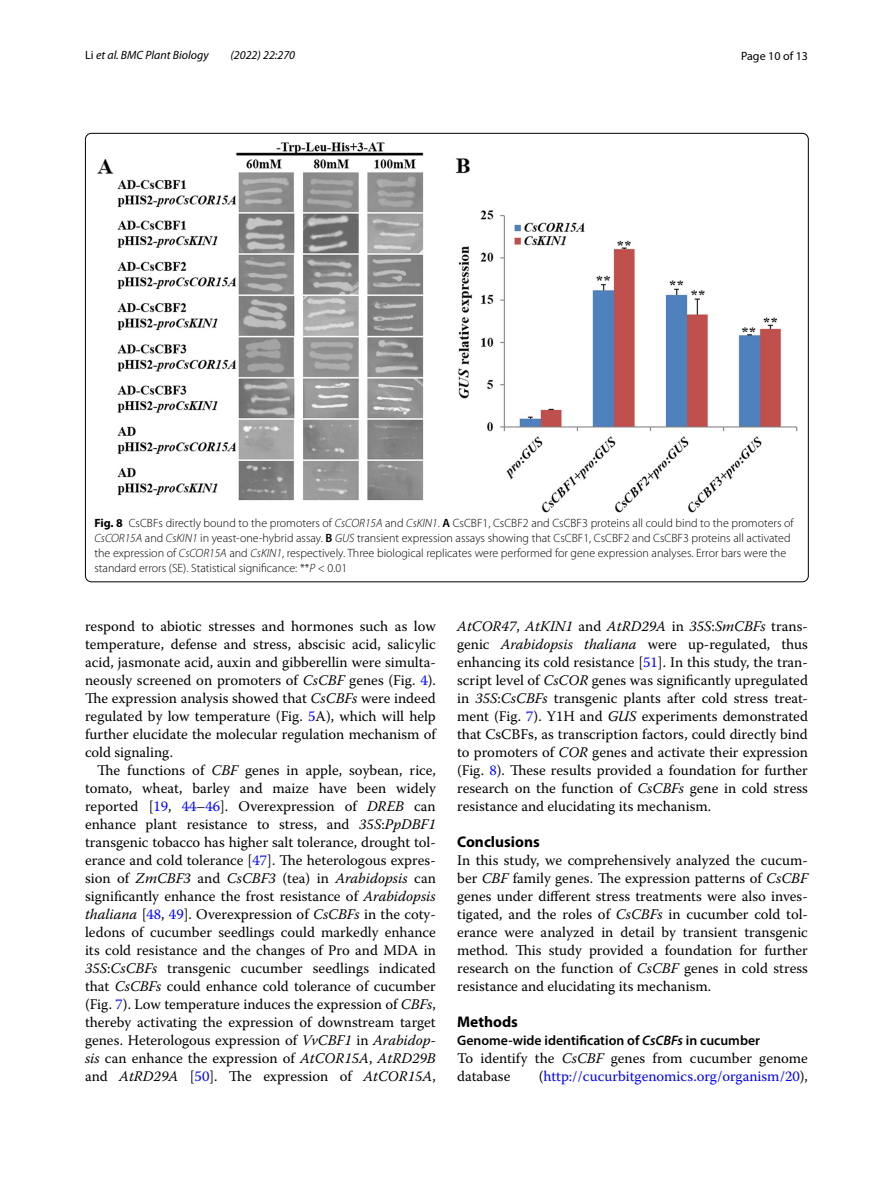
<style>
.page{position:relative;width:893px;height:1187px;background:#fff}
.page>*{position:absolute;margin:0;border:0;box-sizing:border-box;transform-origin:0 0}
.t1{font:700 15.45px "Myriad Pro";color:#000}
.t2{font:14.7px/18px "Warnock Pro";color:#000;text-align:justify}
.t3{font:14.7px "Warnock Pro";color:#00f}
.t4{font:600 13.8px "Myriad Pro";color:#000}
.t5{font:300 12px/15px "Myriad Pro";color:#000}
.t6{font:italic 12px "Myriad Pro";color:#000}
.t7{font:12px "Myriad Pro";color:#000}
.s1{font-style:normal}
.s2{font-weight:700}
.s3{font-style:italic}
.s4{font-weight:600}
.s5{color:#00f}
.s6{color:#000}
</style>
<div class="page">
<img style="left:97px;top:142px;width:700px;height:370px">
<p class="t6" style="left:85px;top:48px;width:125px"><span class="s1">Li</span> et al. BMC Plant Biology</p>
<p class="t6" style="left:230px;top:48px;width:66px">(2022) 22:270</p>
<p class="t7" style="left:741px;top:48px;width:68px">Page 10 of 13</p>
<p class="t5" style="left:94px;top:516px;width:701px"><span class="s2">Fig. 8</span> CsCBFs directly bound to the promoters of <span class="s3">CsCOR15A</span> and <span class="s3">CsKIN1</span>. <span class="s4">A</span> CsCBF1, CsCBF2 and CsCBF3 proteins all could bind to the promoters of <span class="s3">CsCOR15A</span> and <span class="s3">CsKIN1</span> in yeast-one-hybrid assay. <span class="s4">B</span> <span class="s3">GUS</span> transient expression assays showing that CsCBF1, CsCBF2 and CsCBF3 proteins all activated the expression of <span class="s3">CsCOR15A</span> and <span class="s3">CsKIN1</span>, respectively. Three biological replicates were performed for gene expression analyses. Error bars were the standard errors (SE). Statistical significance: **<span class="s3">P</span> &lt; 0.01</p>
<p class="t2" style="left:85px;top:616px;width:352px">respond to abiotic stresses and hormones such as low temperature, defense and stress, abscisic acid, salicylic acid, jasmonate acid, auxin and gibberellin were simulta&shy;neously screened on promoters of <span class="s3">CsCBF</span> genes (Fig. <span class="s5">4</span>).<br>The expression analysis showed that <span class="s3">CsCBFs</span> were indeed regulated by low temperature (Fig. <span class="s5">5</span>A), which will help further elucidate the molecular regulation mechanism of cold signaling.</p>
<p class="t2" style="left:85px;top:760px;width:352px;text-indent:12px">The functions of <span class="s3">CBF</span> genes in apple, soybean, rice, tomato, wheat, barley and maize have been widely reported [<span class="s5">19</span>, <span class="s5">44</span>–<span class="s5">46</span>]. Overexpression of <span class="s3">DREB</span> can enhance plant resistance to stress, and <span class="s3">35S</span>:<span class="s3">PpDBF1 </span>transgenic tobacco has higher salt tolerance, drought tol&shy;erance and cold tolerance [<span class="s5">47</span>]. The heterologous expres&shy;sion of <span class="s3">ZmCBF3</span> and <span class="s3">CsCBF3</span> (tea) in <span class="s3">Arabidopsis</span> can significantly enhance the frost resistance of <span class="s3">Arabidopsis thaliana</span> [<span class="s5">48</span>, <span class="s5">49</span>]. Overexpression of <span class="s3">CsCBFs</span> in the coty&shy;ledons of cucumber seedlings could markedly enhance its cold resistance and the changes of Pro and MDA in <span class="s3">35S</span>:<span class="s3">CsCBFs</span> transgenic cucumber seedlings indicated that <span class="s3">CsCBFs</span> could enhance cold tolerance of cucumber (Fig. <span class="s5">7</span>). Low temperature induces the expression of <span class="s3">CBFs</span>, thereby activating the expression of downstream target genes. Heterologous expression of <span class="s3">VvCBF1</span> in <span class="s3">Arabidop&shy;sis</span> can enhance the expression of <span class="s3">AtCOR15A</span>, <span class="s3">AtRD29B </span>and <span class="s3">AtRD29A</span> [<span class="s5">50</span>]. The expression of <span class="s3">AtCOR15A</span>,</p>
<p class="t2" style="left:457px;top:616px;width:352px"><span class="s3">AtCOR47</span>, <span class="s3">AtKIN1</span> and <span class="s3">AtRD29A</span> in <span class="s3">35S</span>:<span class="s3">SmCBFs</span> trans&shy;genic <span class="s3">Arabidopsis thaliana</span> were up-regulated, thus enhancing its cold resistance [<span class="s5">51</span>]. In this study, the tran&shy;script level of <span class="s3">CsCOR</span> genes was significantly upregulated in <span class="s3">35S</span>:<span class="s3">CsCBFs</span> transgenic plants after cold stress treat&shy;ment (Fig. <span class="s5">7</span>). Y1H and <span class="s3">GUS</span> experiments demonstrated that CsCBFs, as transcription factors, could directly bind to promoters of <span class="s3">COR</span> genes and activate their expression (Fig. <span class="s5">8</span>). These results provided a foundation for further research on the function of <span class="s3">CsCBFs</span> gene in cold stress resistance and elucidating its mechanism.</p>
<p class="t1" style="left:457px;top:831px;width:84px">Conclusions</p>
<p class="t2" style="left:457px;top:850px;width:352px">In this study, we comprehensively analyzed the cucum&shy;ber <span class="s3">CBF</span> family genes. The expression patterns of <span class="s3">CsCBF </span>genes under different stress treatments were also inves&shy;tigated, and the roles of <span class="s3">CsCBFs</span> in cucumber cold tol&shy;erance were analyzed in detail by transient transgenic method. This study provided a foundation for further research on the function of <span class="s3">CsCBF</span> genes in cold stress resistance and elucidating its mechanism.</p>
<p class="t1" style="left:457px;top:1011px;width:62px">Methods</p>
<p class="t4" style="left:457px;top:1031px;width:304px">Genome‑wide identification of <span class="s3">CsCBFs</span> in cucumber</p>
<p class="t2" style="left:457px;top:1048px;width:352px">To identify the <span class="s3">CsCBF</span> genes from cucumber genome database</p>
<p class="t3" style="left:539px;top:1067px;width:271px"><span class="s6">(</span>http://cucurbitgenomics.org/organism/20<span class="s6">),</span></p>
</div>
